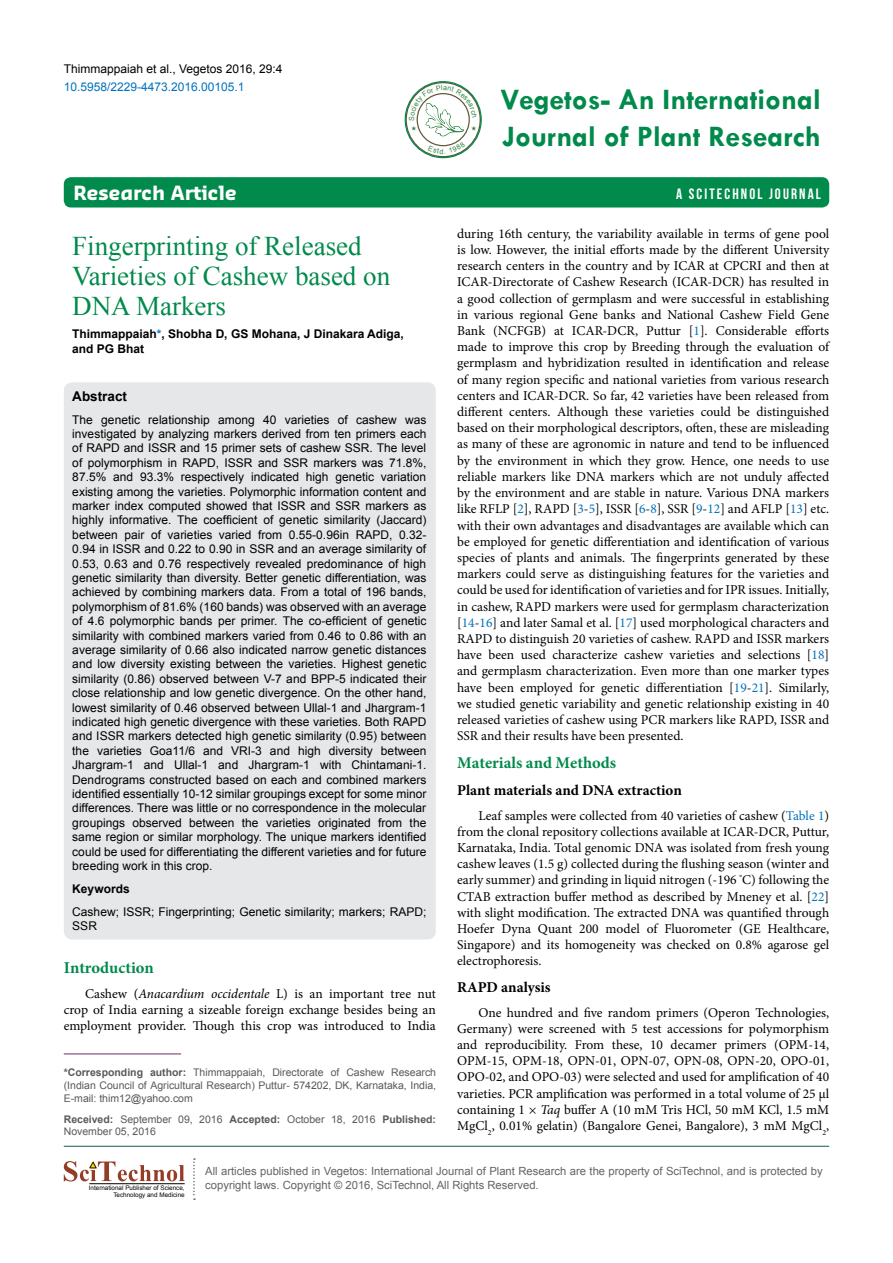
<style>
.page{position:relative;width:893px;height:1263px;background:#fff}
.page>*{position:absolute;margin:0;border:0;box-sizing:border-box;transform-origin:0 0}
.t1{font:700 30px "Tw Cen";color:#008a4b}
.t2{font:27px/30px "Times New Roman";color:#008a4b}
.t3{font:700 19.2px "Sansa";color:#fff}
.t4{font:700 16.5px "Minion Pro";color:#008a4b}
.t5{font:700 15px "Minion Pro";color:#000}
.t6{font:15px "Bebas Neue";letter-spacing:.14em;color:#fff}
.t7{font:13.5px/16.2px "Minion Pro";color:#000;text-align:justify}
.t8{font:700 13.5px "Arial";color:#000}
.t9{font:12px/14.4px "Arial";color:#000;text-align:justify}
.t10{font:700 12px/14.4px "Arial";color:#000}
.t11{font:12px "Arial";color:#0072bc}
.t12{font:11.25px/13.5px "Arial";color:#636466}
.t13{font:10.5px/12.6px "Arial";color:#58595b;text-align:justify}
.t14{font:6.3px/7.6px "Arial";color:#000;text-align:right}
.s1{color:#0072bc}
.s2{font-style:italic}
.s3{font-weight:700}
</style>
<div class="page">
<div style="left:64px;top:177px;width:765px;height:30px;background:#008a4b;border-radius:7px"></div>
<hr style="left:64px;top:1146px;width:765px;height:1px;background:#1d5557">
<svg style="left:193px;top:1158px;width:2px;height:42px"></svg>
<svg style="left:64px;top:1161px;width:121px;height:20px"></svg>
<hr style="left:89px;top:1183px;width:96px;height:1px;background:#000">
<svg style="left:406px;top:83px;width:74px;height:74px"></svg>
<div style="left:417px;top:94px;width:52px;height:52px;background:#fff;border-radius:50%"></div>
<div style="left:405px;top:81px;width:77px;height:77px;border:1px solid #008a4b;border-radius:50%"></div>
<div style="left:64px;top:382px;width:372px;height:557px;background:#e6e7e8;border-radius:9px"></div>
<hr style="left:64px;top:1053px;width:117px;height:1px;background:#693163">
<svg style="left:428px;top:142px;width:37px;height:12px"></svg>
<svg style="left:409px;top:85px;width:68px;height:51px"></svg>
<p class="t9" style="left:64px;top:62px;width:220px">Thimmappaiah et al., Vegetos 2016, 29:4</p>
<p class="t11" style="left:64px;top:79px;width:182px">10.5958/2229-4473.2016.00105.1</p>
<h1 class="t1" style="left:500px;top:81px;width:322px">Vegetos- An International</h1>
<h1 class="t1" style="left:502px;top:119px;width:320px">Journal of Plant Research</h1>
<h3 class="t3" style="left:74px;top:181px;width:165px">Research Article</h3>
<p class="t6" style="left:676px;top:186px;width:146px">A SCITECHNOL JOURNAL</p>
<h2 class="t2" style="left:72px;top:231px;width:319px">Fingerprinting of Released<br>Varieties of Cashew based on<br>DNA Markers</h2>
<p class="t10" style="left:72px;top:327px;width:333px">Thimmappaiah<span class="s1">*</span>, Shobha D, GS Mohana, J Dinakara Adiga, and PG Bhat</p>
<p class="t8" style="left:72px;top:387px;width:56px">Abstract</p>
<p class="t9" style="left:72px;top:412px;width:356px">The genetic relationship among 40 varieties of cashew was investigated by analyzing markers derived from ten primers each of RAPD and ISSR and 15 primer sets of cashew SSR. The level of polymorphism in RAPD, ISSR and SSR markers was 71.8%, 87.5% and 93.3% respectively indicated high genetic variation existing among the varieties. Polymorphic information content and marker index computed showed that ISSR and SSR markers as highly informative. The coefficient of genetic similarity (Jaccard) between pair of varieties varied from 0.55-0.96in RAPD, 0.32- 0.94 in ISSR and 0.22 to 0.90 in SSR and an average similarity of 0.53, 0.63 and 0.76 respectively revealed predominance of high genetic similarity than diversity. Better genetic differentiation, was achieved by combining markers data. From a total of 196 bands, polymorphism of 81.6% (160 bands) was observed with an average of 4.6 polymorphic bands per primer. The co-efficient of genetic similarity with combined markers varied from 0.46 to 0.86 with an average similarity of 0.66 also indicated narrow genetic distances and low diversity existing between the varieties. Highest genetic similarity (0.86) observed between V-7 and BPP-5 indicated their close relationship and low genetic divergence. On the other hand, lowest similarity of 0.46 observed between Ullal-1 and Jhargram-1 indicated high genetic divergence with these varieties. Both RAPD and ISSR markers detected high genetic similarity (0.95) between the varieties Goa11/6 and VRI-3 and high diversity between Jhargram-1 and Ullal-1 and Jhargram-1 with Chintamani-1.<br>Dendrograms constructed based on each and combined markers identified essentially 10-12 similar groupings except for some minor differences. There was little or no correspondence in the molecular groupings observed between the varieties originated from the same region or similar morphology. The unique markers identified could be used for differentiating the different varieties and for future breeding work in this crop.</p>
<p class="t10" style="left:72px;top:882px;width:59px">Keywords</p>
<p class="t9" style="left:72px;top:904px;width:355px">Cashew; ISSR; Fingerprinting; Genetic similarity; markers; RAPD;<br>SSR</p>
<p class="t4" style="left:64px;top:956px;width:92px">Introduction</p>
<p class="t7" style="left:64px;top:985px;width:374px;text-indent:21px">Cashew (<span class="s2">Anacardium occidentale</span> L) is an important tree nut crop of India earning a sizeable foreign exchange besides being an employment provider. Though this crop was introduced to India</p>
<p class="t13" style="left:64px;top:1066px;width:374px"><span class="s3">*Corresponding author:</span> Thimmappaiah, Directorate of Cashew Research (Indian Council of Agricultural Research) Puttur- 574202, DK, Karnataka, India, E-mail: thim12@yahoo.com</p>
<p class="t13" style="left:64px;top:1113px;width:374px"><span class="s3">Received:</span> September 09, 2016 <span class="s3">Accepted:</span> October 18, 2016 <span class="s3">Published:<br></span>November 05, 2016</p>
<p class="t7" style="left:457px;top:225px;width:374px">during 16th century, the variability available in terms of gene pool is low. However, the initial efforts made by the different University research centers in the country and by ICAR at CPCRI and then at ICAR-Directorate of Cashew Research (ICAR-DCR) has resulted in a good collection of germplasm and were successful in establishing in various regional Gene banks and National Cashew Field Gene Bank (NCFGB) at ICAR-DCR, Puttur [<span class="s1">1</span>]. Considerable efforts made to improve this crop by Breeding through the evaluation of germplasm and hybridization resulted in identification and release of many region specific and national varieties from various research centers and ICAR-DCR. So far, 42 varieties have been released from different centers. Although these varieties could be distinguished based on their morphological descriptors, often, these are misleading as many of these are agronomic in nature and tend to be influenced by the environment in which they grow. Hence, one needs to use reliable markers like DNA markers which are not unduly affected by the environment and are stable in nature. Various DNA markers like RFLP [<span class="s1">2</span>], RAPD [<span class="s1">3</span>-<span class="s1">5</span>], ISSR [<span class="s1">6</span>-<span class="s1">8</span>], SSR [<span class="s1">9</span>-<span class="s1">12</span>] and AFLP [<span class="s1">13</span>] etc. with their own advantages and disadvantages are available which can be employed for genetic differentiation and identification of various species of plants and animals. The fingerprints generated by these markers could serve as distinguishing features for the varieties and could be used for identification of varieties and for IPR issues. Initially, in cashew, RAPD markers were used for germplasm characterization [<span class="s1">14</span>-<span class="s1">16</span>] and later Samal et al. [<span class="s1">17</span>] used morphological characters and RAPD to distinguish 20 varieties of cashew. RAPD and ISSR markers have been used characterize cashew varieties and selections [<span class="s1">18</span>] and germplasm characterization. Even more than one marker types have been employed for genetic differentiation [<span class="s1">19</span>-<span class="s1">21</span>]. Similarly, we studied genetic variability and genetic relationship existing in 40 released varieties of cashew using PCR markers like RAPD, ISSR and SSR and their results have been presented.</p>
<p class="t4" style="left:457px;top:751px;width:161px">Materials and Methods</p>
<p class="t5" style="left:457px;top:779px;width:226px">Plant materials and DNA extraction</p>
<p class="t7" style="left:457px;top:807px;width:374px;text-indent:21px">Leaf samples were collected from 40 varieties of cashew (<span class="s1">Table 1</span>) from the clonal repository collections available at ICAR-DCR, Puttur, Karnataka, India. Total genomic DNA was isolated from fresh young cashew leaves (1.5 g) collected during the flushing season (winter and early summer) and grinding in liquid nitrogen (-196 <sup>°</sup>C) following the CTAB extraction buffer method as described by Mneney et al. [<span class="s1">22</span>] with slight modification. The extracted DNA was quantified through Hoefer Dyna Quant 200 model of Fluorometer (GE Healthcare, Singapore) and its homogeneity was checked on 0.8% agarose gel electrophoresis.</p>
<p class="t5" style="left:457px;top:976px;width:95px">RAPD analysis</p>
<p class="t7" style="left:457px;top:1004px;width:374px;text-indent:21px">One hundred and five random primers (Operon Technologies, Germany) were screened with 5 test accessions for polymorphism and reproducibility. From these, 10 decamer primers (OPM-14, OPM-15, OPM-18, OPN-01, OPN-07, OPN-08, OPN-20, OPO-01, OPO-02, and OPO-03) were selected and used for amplification of 40 varieties. PCR amplification was performed in a total volume of 25 µl containing 1 × <span class="s2">Taq</span> buffer A (10 mM Tris HCl, 50 mM KCl, 1.5 mM MgCl<sub>2</sub>, 0.01% gelatin) (Bangalore Genei, Bangalore), 3 mM MgCl<sub>2</sub>,</p>
<p class="t14" style="left:89px;top:1184px;width:97px">International Publisher of Science,<br>Technology and Medicine</p>
<p class="t12" style="left:205px;top:1165px;width:619px">All articles published in Vegetos: International Journal of Plant Research are the property of SciTechnol, and is protected by copyright laws. Copyright © 2016, SciTechnol, All Rights Reserved.</p>
</div>
